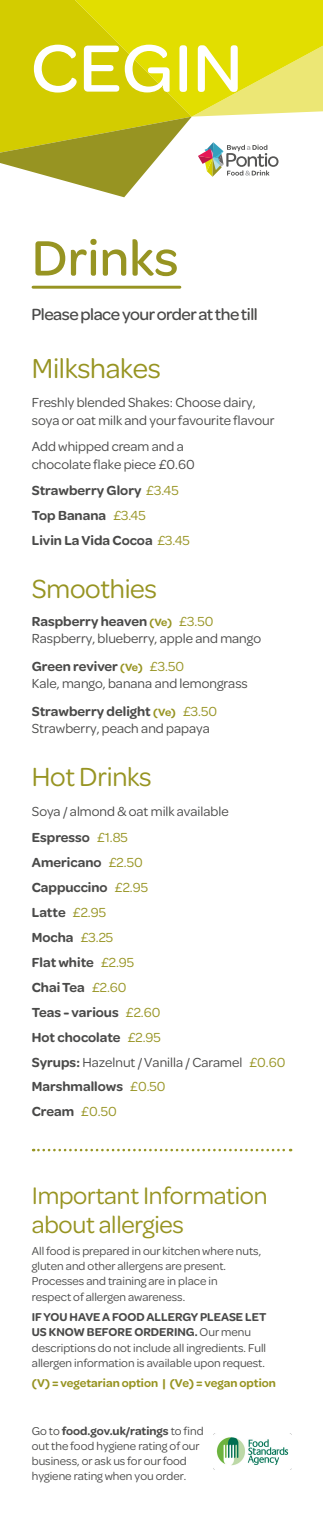
<style>
.page{position:relative;width:323px;height:1526px;background:#fff}
.page>*{position:absolute;margin:0;border:0;box-sizing:border-box;transform-origin:0 0}
.Main_section_title_-_H2{font:500 52.85px "Omnes";color:#979422}
.t1{font:29.31px "Omnes";letter-spacing:-.01em;color:#979422}
.Section_title_-_H3{font:28px "Omnes";letter-spacing:-.01em;color:#979422}
.t2{font:25.55px/29.1px "Omnes";letter-spacing:-.01em;color:#979422}
.H1_Menu_title{font:500 17.32px "Omnes";letter-spacing:-.03em;color:#4a4a49}
.Menu_item_title_-_H4{font:600 14px "Omnes";color:#4a4a49}
.Menu_item_title_-_H4-2{font:14px/17.5px "Omnes";color:#4a4a49}
.Menu_discriptor_-_P{font:12.16px/15.2px "Omnes";color:#4a4a49}
.Menu_discriptor_-_P-2{font:600 12.16px "Omnes";color:#979422}
.s1{font-weight:400;color:#979422}
.s2{font-size:11.38px;color:#979422}
.s3{font-weight:600}
.s4{color:#979422}
</style>
<div class="page">
<hr style="left:33px;top:286px;width:147px;height:3px;background:#979422">
<svg style="left:33px;top:1148px;width:258px;height:3px"></svg>
<div style="left:0;top:0;width:75px;height:45px;background:#d3cc00"></div>
<svg style="left:75px;top:0;width:247px;height:45px;background:#e0dc00"></svg>
<svg style="left:0;top:45px;width:322px;height:152px"></svg>
<img style="left:213px;top:1433px;width:78px;height:36px">
<h1 class="Main_section_title_-_H2" style="left:32px;top:222px;width:148px">Drinks</h1>
<p class="H1_Menu_title" style="left:32px;top:302px;width:228px">Please place your order at the till</p>
<p class="t1" style="left:32px;top:349px;width:130px">Milkshakes</p>
<p class="Menu_item_title_-_H4-2" style="left:32px;top:393px;width:244px">Freshly blended Shakes: Choose dairy, soya or oat milk and your favourite flavour</p>
<p class="Menu_item_title_-_H4-2" style="left:32px;top:437px;width:164px">Add whipped cream and a chocolate flake piece £0.60</p>
<p class="Menu_item_title_-_H4" style="left:32px;top:481px;width:148px">Strawberry Glory <span class="s1">£3.45</span></p>
<p class="Menu_item_title_-_H4" style="left:32px;top:506px;width:115px">Top Banana <span class="s1">£3.45</span></p>
<p class="Menu_item_title_-_H4" style="left:32px;top:531px;width:159px">Livin La Vida Cocoa <span class="s1">£3.45</span></p>
<h2 class="Section_title_-_H3" style="left:32px;top:570px;width:127px">Smoothies</h2>
<p class="Menu_item_title_-_H4" style="left:32px;top:611px;width:183px">Raspberry heaven <span class="s2">(Ve)</span> <span class="s1">£3.50</span></p>
<p class="Menu_item_title_-_H4-2" style="left:32px;top:629px;width:230px">Raspberry, blueberry, apple and mango</p>
<p class="Menu_item_title_-_H4" style="left:32px;top:656px;width:153px">Green reviver <span class="s2">(Ve)</span> <span class="s1">£3.50</span></p>
<p class="Menu_item_title_-_H4-2" style="left:32px;top:674px;width:217px">Kale, mango, banana and lemongrass</p>
<p class="Menu_item_title_-_H4" style="left:32px;top:701px;width:186px">Strawberry delight <span class="s2">(Ve)</span> <span class="s1">£3.50</span></p>
<p class="Menu_item_title_-_H4-2" style="left:32px;top:719px;width:179px">Strawberry, peach and papaya</p>
<h2 class="Section_title_-_H3" style="left:32px;top:758px;width:121px">Hot Drinks</h2>
<p class="Menu_item_title_-_H4-2" style="left:32px;top:801px;width:198px">Soya / almond &amp; oat milk available</p>
<p class="Menu_item_title_-_H4" style="left:32px;top:827px;width:97px">Espresso <span class="s1">£1.85</span></p>
<p class="Menu_item_title_-_H4" style="left:32px;top:852px;width:112px">Americano <span class="s1">£2.50</span></p>
<p class="Menu_item_title_-_H4" style="left:32px;top:877px;width:117px">Cappuccino <span class="s1">£2.95</span></p>
<p class="Menu_item_title_-_H4" style="left:32px;top:902px;width:76px">Latte <span class="s1">£2.95</span></p>
<p class="Menu_item_title_-_H4" style="left:32px;top:927px;width:83px">Mocha <span class="s1">£3.25</span></p>
<p class="Menu_item_title_-_H4" style="left:32px;top:952px;width:104px">Flat white <span class="s1">£2.95</span></p>
<p class="Menu_item_title_-_H4" style="left:32px;top:977px;width:96px">Chai Tea <span class="s1">£2.60</span></p>
<p class="Menu_item_title_-_H4" style="left:32px;top:1002px;width:130px">Teas - various <span class="s1">£2.60</span></p>
<p class="Menu_item_title_-_H4" style="left:32px;top:1027px;width:130px">Hot chocolate <span class="s1">£2.95</span></p>
<p class="Menu_item_title_-_H4-2" style="left:32px;top:1052px;width:255px"><span class="s3">Syrups:</span> Hazelnut / Vanilla / Caramel <span class="s4">£0.60</span></p>
<p class="Menu_item_title_-_H4" style="left:32px;top:1077px;width:135px">Marshmallows <span class="s1">£0.50</span></p>
<p class="Menu_item_title_-_H4" style="left:32px;top:1102px;width:86px">Cream <span class="s1">£0.50</span></p>
<p class="t2" style="left:32px;top:1179px;width:237px">Important Information about allergies</p>
<p class="Menu_discriptor_-_P" style="left:32px;top:1242px;width:230px">All food is prepared in our kitchen where nuts, gluten and other allergens are present.<br>Processes and training are in place in<br>respect of allergen awareness.</p>
<p class="Menu_discriptor_-_P" style="left:32px;top:1308px;width:236px"><span class="s3">IF YOU HAVE A FOOD ALLERGY PLEASE LET US KNOW BEFORE ORDERING.</span> Our menu descriptions do not include all ingredients. Full allergen information is available upon request.</p>
<p class="Menu_discriptor_-_P-2" style="left:32px;top:1374px;width:245px">(V) = vegetarian option | (Ve) = vegan option</p>
<p class="Menu_discriptor_-_P" style="left:32px;top:1422px;width:173px">Go to <span class="s3">food.gov.uk/ratings</span> to find out the food hygiene rating of our business, or ask us for our food hygiene rating when you order.</p>
</div>
